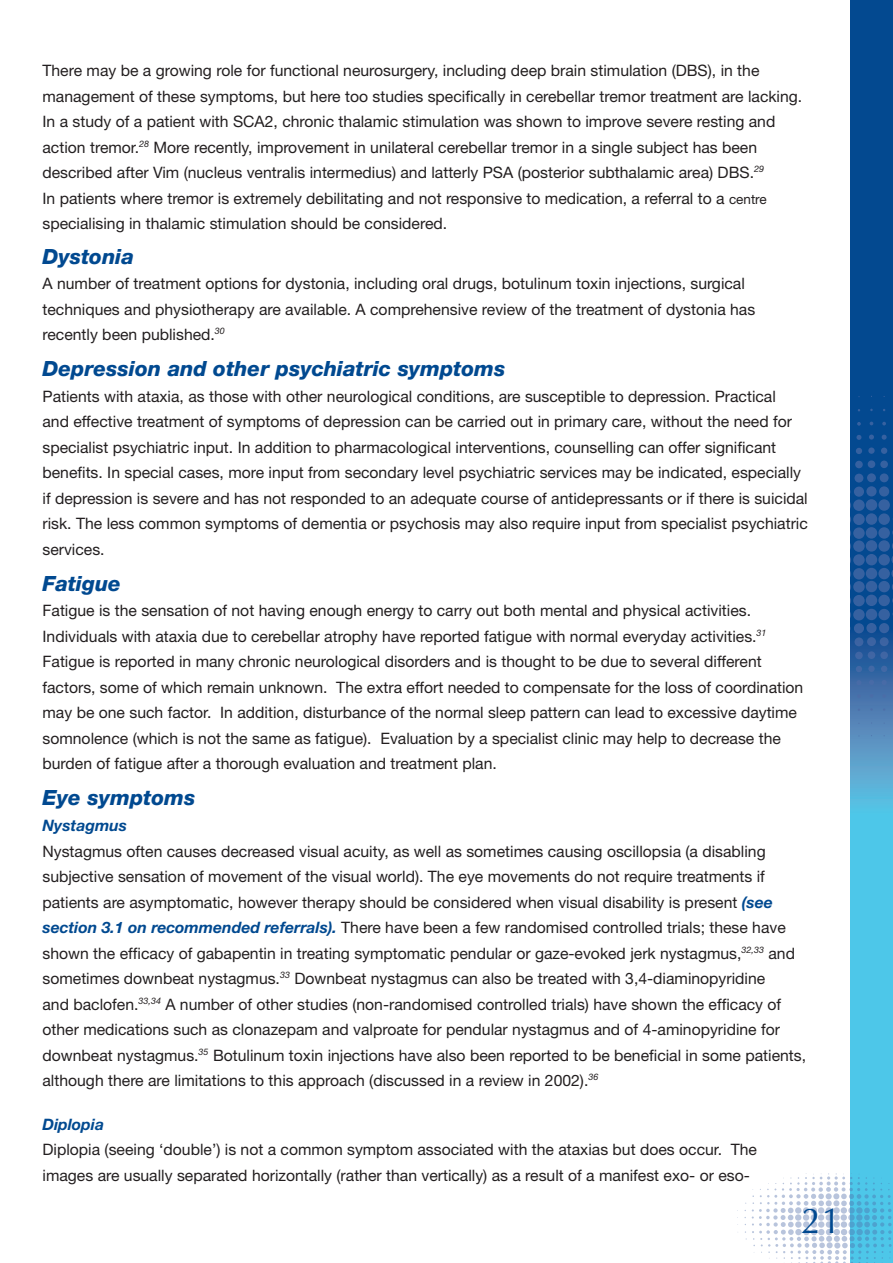
<style>
.page{position:relative;width:893px;height:1263px;background:#fff}
.page>*{position:absolute;margin:0;border:0;box-sizing:border-box;transform-origin:0 0}
.t1{font:36px "Optima";color:#014990}
.t2{font:italic 800 21px "Helvetica Neue";color:#014990}
.t3{font:15.75px/25.5px "Helvetica Neue";color:#231f20}
.t4{font:italic 700 15.75px "Helvetica Neue";color:#014990}
.s1{font-size:13.5px}
.s2{font-weight:700;font-style:italic;color:#014990}
</style>
<div class="page">
<svg style="left:850px;top:0;width:43px;height:1263px;background:#277eb5"></svg>
<svg style="left:891px;top:515px;width:2px;height:103px"></svg>
<svg style="left:878px;top:540px;width:12px;height:12px"></svg>
<div style="left:878px;top:554px;width:12px;height:11px;background:#3661a0;border-radius:50%"></div>
<svg style="left:878px;top:527px;width:12px;height:12px"></svg>
<svg style="left:878px;top:513px;width:12px;height:12px"></svg>
<svg style="left:882px;top:422px;width:4px;height:3px"></svg>
<svg style="left:882px;top:435px;width:5px;height:5px"></svg>
<svg style="left:881px;top:448px;width:6px;height:6px"></svg>
<div style="left:880px;top:460px;width:8px;height:8px;background:#3661a0;border-radius:50%"></div>
<svg style="left:880px;top:473px;width:9px;height:9px"></svg>
<div style="left:879px;top:486px;width:10px;height:10px;background:#3661a0;border-radius:50%"></div>
<svg style="left:878px;top:499px;width:12px;height:12px"></svg>
<div style="left:878px;top:568px;width:12px;height:11px;background:#3661a0;border-radius:50%"></div>
<div style="left:878px;top:581px;width:12px;height:11px;background:#3661a0;border-radius:50%"></div>
<div style="left:878px;top:595px;width:12px;height:11px;background:#3661a0;border-radius:50%"></div>
<svg style="left:882px;top:694px;width:4px;height:4px"></svg>
<svg style="left:882px;top:680px;width:5px;height:5px"></svg>
<svg style="left:881px;top:666px;width:6px;height:6px"></svg>
<div style="left:880px;top:651px;width:8px;height:8px;background:#4065a3;border-radius:50%"></div>
<div style="left:880px;top:637px;width:9px;height:9px;background:#3c63a2;border-radius:50%"></div>
<div style="left:879px;top:623px;width:10px;height:10px;background:#3661a0;border-radius:50%"></div>
<div style="left:878px;top:609px;width:12px;height:11px;background:#3661a0;border-radius:50%"></div>
<div style="left:866px;top:540px;width:11px;height:12px;background:#3661a0;border-radius:50%"></div>
<div style="left:866px;top:554px;width:11px;height:11px;background:#3661a0;border-radius:50%"></div>
<div style="left:866px;top:527px;width:11px;height:12px;background:#3661a0;border-radius:50%"></div>
<div style="left:866px;top:513px;width:11px;height:12px;background:#3661a0;border-radius:50%"></div>
<svg style="left:869px;top:435px;width:5px;height:5px"></svg>
<svg style="left:868px;top:447px;width:7px;height:7px"></svg>
<div style="left:868px;top:460px;width:7px;height:8px;background:#3661a0;border-radius:50%"></div>
<div style="left:867px;top:473px;width:9px;height:9px;background:#3661a0;border-radius:50%"></div>
<div style="left:866px;top:486px;width:11px;height:10px;background:#3661a0;border-radius:50%"></div>
<div style="left:866px;top:499px;width:11px;height:12px;background:#3661a0;border-radius:50%"></div>
<div style="left:866px;top:568px;width:11px;height:11px;background:#3661a0;border-radius:50%"></div>
<div style="left:866px;top:581px;width:11px;height:11px;background:#3661a0;border-radius:50%"></div>
<div style="left:866px;top:595px;width:11px;height:11px;background:#3661a0;border-radius:50%"></div>
<svg style="left:870px;top:694px;width:3px;height:4px"></svg>
<svg style="left:869px;top:680px;width:5px;height:5px"></svg>
<div style="left:868px;top:666px;width:7px;height:6px;background:#4168a5;border-radius:50%"></div>
<div style="left:868px;top:651px;width:7px;height:8px;background:#4065a3;border-radius:50%"></div>
<div style="left:867px;top:637px;width:9px;height:9px;background:#3c63a2;border-radius:50%"></div>
<div style="left:866px;top:623px;width:11px;height:10px;background:#3661a0;border-radius:50%"></div>
<div style="left:866px;top:609px;width:11px;height:11px;background:#3661a0;border-radius:50%"></div>
<svg style="left:850px;top:487px;width:1px;height:147px"></svg>
<svg style="left:853px;top:540px;width:12px;height:12px"></svg>
<svg style="left:853px;top:554px;width:12px;height:12px"></svg>
<svg style="left:853px;top:527px;width:12px;height:12px"></svg>
<div style="left:853px;top:514px;width:12px;height:11px;background:#3661a0;border-radius:50%"></div>
<svg style="left:857px;top:422px;width:4px;height:4px"></svg>
<svg style="left:856px;top:435px;width:5px;height:5px"></svg>
<svg style="left:856px;top:448px;width:6px;height:6px"></svg>
<div style="left:855px;top:461px;width:8px;height:7px;background:#3661a0;border-radius:50%"></div>
<div style="left:854px;top:474px;width:9px;height:8px;background:#3661a0;border-radius:50%"></div>
<div style="left:854px;top:487px;width:10px;height:10px;background:#3661a0;border-radius:50%"></div>
<svg style="left:853px;top:499px;width:12px;height:12px"></svg>
<div style="left:853px;top:568px;width:12px;height:11px;background:#3661a0;border-radius:50%"></div>
<div style="left:853px;top:581px;width:12px;height:11px;background:#3661a0;border-radius:50%"></div>
<div style="left:853px;top:595px;width:12px;height:11px;background:#3661a0;border-radius:50%"></div>
<svg style="left:857px;top:694px;width:4px;height:4px"></svg>
<svg style="left:856px;top:680px;width:5px;height:5px"></svg>
<svg style="left:856px;top:666px;width:6px;height:6px"></svg>
<div style="left:855px;top:652px;width:8px;height:7px;background:#4066a4;border-radius:50%"></div>
<svg style="left:854px;top:637px;width:9px;height:9px"></svg>
<div style="left:854px;top:623px;width:10px;height:10px;background:#3661a0;border-radius:50%"></div>
<div style="left:853px;top:609px;width:12px;height:11px;background:#3661a0;border-radius:50%"></div>
<svg style="left:744px;top:1173px;width:148px;height:90px"></svg>
<div style="left:856px;top:1221px;width:7px;height:7px;background:#4da2cf;border-radius:50%"></div>
<p class="t3" style="left:43px;top:58px;width:761px">There may be a growing role for functional neurosurgery, including deep brain stimulation (DBS), in the management of these symptoms, but here too studies specifically in cerebellar tremor treatment are lacking.<br>In a study of a patient with SCA2, chronic thalamic stimulation was shown to improve severe resting and action tremor.<sup>28</sup> More recently, improvement in unilateral cerebellar tremor in a single subject has been described after Vim (nucleus ventralis intermedius) and latterly PSA (posterior subthalamic area) DBS.<sup>29<br></sup>In patients where tremor is extremely debilitating and not responsive to medication, a referral to a <span class="s1">centre </span>specialising in thalamic stimulation should be considered.</p>
<h2 class="t2" style="left:43px;top:244px;width:93px">Dystonia</h2>
<p class="t3" style="left:43px;top:271px;width:714px">A number of treatment options for dystonia, including oral drugs, botulinum toxin injections, surgical techniques and physiotherapy are available. A comprehensive review of the treatment of dystonia has recently been published.<sup>30</sup></p>
<h2 class="t2" style="left:43px;top:356px;width:464px">Depression and other psychiatric symptoms</h2>
<p class="t3" style="left:43px;top:383px;width:767px">Patients with ataxia, as those with other neurological conditions, are susceptible to depression. Practical<br>and effective treatment of symptoms of depression can be carried out in primary care, without the need for specialist psychiatric input. In addition to pharmacological interventions, counselling can offer significant benefits. In special cases, more input from secondary level psychiatric services may be indicated, especially if depression is severe and has not responded to an adequate course of antidepressants or if there is suicidal risk. The less common symptoms of dementia or psychosis may also require input from specialist psychiatric services.</p>
<h2 class="t2" style="left:43px;top:571px;width:80px">Fatigue</h2>
<p class="t3" style="left:43px;top:598px;width:762px">Fatigue is the sensation of not having enough energy to carry out both mental and physical activities.<br>Individuals with ataxia due to cerebellar atrophy have reported fatigue with normal everyday activities.<sup>31<br></sup>Fatigue is reported in many chronic neurological disorders and is thought to be due to several different factors, some of which remain unknown. The extra effort needed to compensate for the loss of coordination may be one such factor. In addition, disturbance of the normal sleep pattern can lead to excessive daytime somnolence (which is not the same as fatigue). Evaluation by a specialist clinic may help to decrease the burden of fatigue after a thorough evaluation and treatment plan.</p>
<h2 class="t2" style="left:43px;top:785px;width:154px">Eye symptoms</h2>
<p class="t4" style="left:43px;top:816px;width:86px">Nystagmus</p>
<p class="t3" style="left:43px;top:838px;width:765px">Nystagmus often causes decreased visual acuity, as well as sometimes causing oscillopsia (a disabling subjective sensation of movement of the visual world). The eye movements do not require treatments if patients are asymptomatic, however therapy should be considered when visual disability is present <span class="s2">(see section 3.1 on recommended referrals).</span> There have been a few randomised controlled trials; these have shown the efficacy of gabapentin in treating symptomatic pendular or gaze-evoked jerk nystagmus,<sup>32,33</sup> and sometimes downbeat nystagmus.<sup>33</sup> Downbeat nystagmus can also be treated with 3,4-diaminopyridine<br>and baclofen.<sup>33,34</sup> A number of other studies (non-randomised controlled trials) have shown the efficacy of other medications such as clonazepam and valproate for pendular nystagmus and of 4-aminopyridine for downbeat nystagmus.<sup>35</sup> Botulinum toxin injections have also been reported to be beneficial in some patients, although there are limitations to this approach (discussed in a review in 2002).<sup>36</sup></p>
<p class="t4" style="left:43px;top:1114px;width:63px">Diplopia</p>
<p class="t3" style="left:43px;top:1136px;width:716px">Diplopia (seeing ‘double’) is not a common symptom associated with the ataxias but does occur. The images are usually separated horizontally (rather than vertically) as a result of a manifest exo- or eso-</p>
<h1 class="t1" style="left:801px;top:1200px;width:42px">21</h1>
</div>
